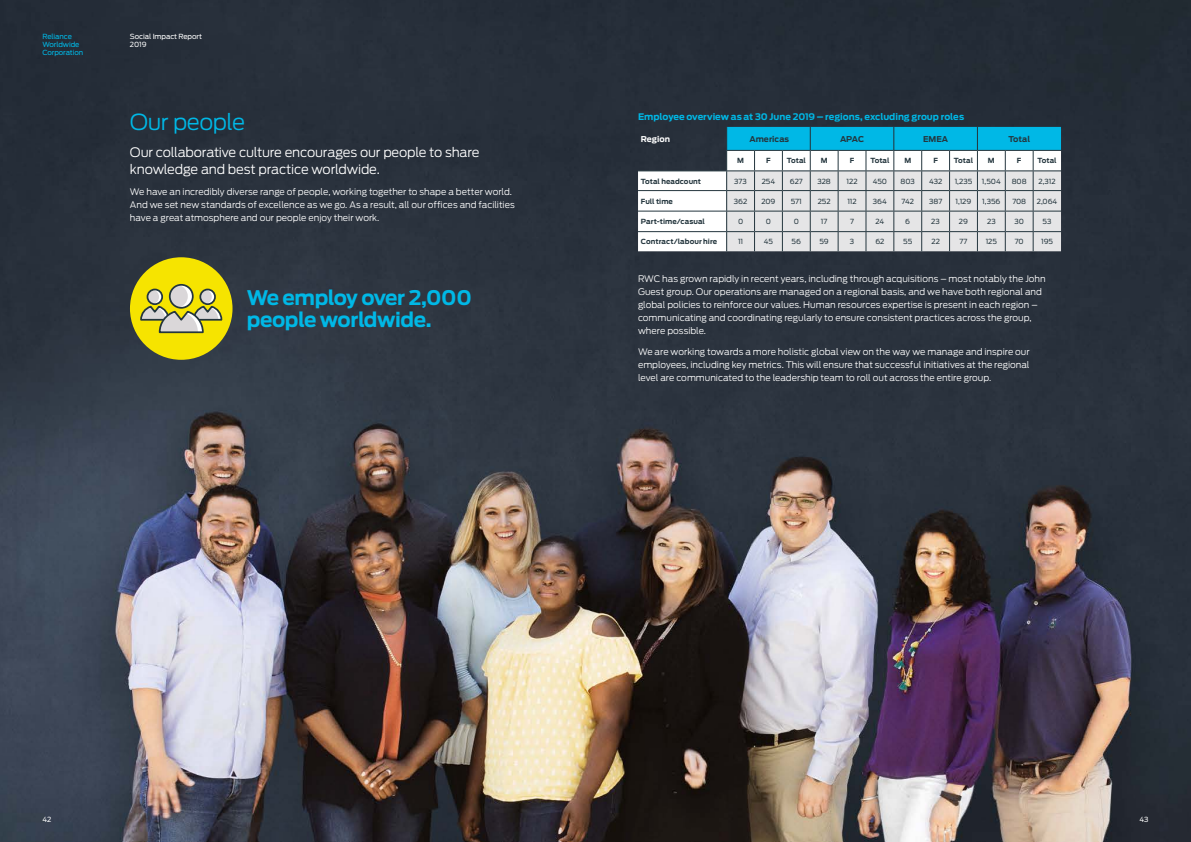
<style>
.page{position:relative;width:1191px;height:842px;background:#fff}
.page>*{position:absolute;margin:0;border:0;box-sizing:border-box;transform-origin:0 0}
.t1{font:300 22px "Antenna";letter-spacing:-.02em;color:#00b8e6}
.t2{font:700 20px/22px "Antenna";letter-spacing:-.02em;color:#00b8e6}
.t3{font:300 13px/17px "Antenna";letter-spacing:-.015em;color:#fff}
.t4{font:300 9px/13px "Antenna";letter-spacing:-.005em;color:#fff}
.t5{font:700 9px "Antenna";letter-spacing:-.005em;color:#00b8e6}
.t6{font:700 8px "Antenna";color:#24363e}
.t7{font:700 8px "Antenna";color:#fff}
.t8{font:7px "Antenna";letter-spacing:-.01em;color:#24363e}
.t9{font:700 7px "Antenna";letter-spacing:.005em;color:#24363e}
.t10{font:7px/8px "Antenna";letter-spacing:-.01em;color:#00b8e6}
.t11{font:7px/8px "Antenna";letter-spacing:-.01em;color:#fff}
</style>
<div class="page">
<img style="left:0;top:0;width:1191px;height:842px">
<div style="left:130px;top:257px;width:102px;height:103px;background:#f6e400;border-radius:50%"></div>
<div style="left:169px;top:284px;width:25px;height:25px;border:2px solid #24363e;border-radius:50%"></div>
<svg style="left:140px;top:285px;width:82px;height:48px"></svg>
<svg style="left:638px;top:150px;width:88px;height:101px"></svg>
<hr style="left:638px;top:171px;width:88px;height:1px;background:#24363e">
<hr style="left:638px;top:190px;width:88px;height:1px;background:#24363e">
<hr style="left:638px;top:211px;width:88px;height:1px;background:#24363e">
<hr style="left:638px;top:231px;width:88px;height:1px;background:#24363e">
<svg style="left:726px;top:127px;width:335px;height:124px;background:#b1d4dd"></svg>
<p class="t10" style="left:43px;top:33px;width:42px">Reliance<br>Worldwide<br>Corporation</p>
<p class="t11" style="left:130px;top:33px;width:73px">Social Impact Report<br>2019</p>
<h1 class="t1" style="left:130px;top:107px;width:117px">Our people</h1>
<h3 class="t3" style="left:130px;top:143px;width:351px">Our collaborative culture encourages our people to share knowledge and best practice worldwide.</h3>
<p class="t4" style="left:130px;top:185px;width:386px">We have an incredibly diverse range of people, working together to shape a better world.<br>And we set new standards of excellence as we go. As a result, all our offices and facilities have a great atmosphere and our people enjoy their work.</p>
<h2 class="t2" style="left:247px;top:287px;width:226px">We employ over 2,000 people worldwide.</h2>
<p class="t5" style="left:638px;top:111px;width:328px">Employee overview as at 30 June 2019 – regions, excluding group roles</p>
<p class="t7" style="left:641px;top:133px;width:31px">Region</p>
<p class="t6" style="left:749px;top:133px;width:41px">Americas</p>
<p class="t6" style="left:840px;top:133px;width:26px">APAC</p>
<p class="t6" style="left:923px;top:133px;width:27px">EMEA</p>
<p class="t6" style="left:1008px;top:133px;width:23px">Total</p>
<p class="t9" style="left:737px;top:156px;width:8px">M</p>
<p class="t9" style="left:766px;top:156px;width:6px">F</p>
<p class="t9" style="left:786px;top:156px;width:21px">Total</p>
<p class="t9" style="left:820px;top:156px;width:8px">M</p>
<p class="t9" style="left:849px;top:156px;width:6px">F</p>
<p class="t9" style="left:870px;top:156px;width:21px">Total</p>
<p class="t9" style="left:904px;top:156px;width:8px">M</p>
<p class="t9" style="left:933px;top:156px;width:6px">F</p>
<p class="t9" style="left:954px;top:156px;width:21px">Total</p>
<p class="t9" style="left:988px;top:156px;width:8px">M</p>
<p class="t9" style="left:1017px;top:156px;width:6px">F</p>
<p class="t9" style="left:1037px;top:156px;width:21px">Total</p>
<p class="t9" style="left:641px;top:176px;width:62px">Total headcount</p>
<p class="t8" style="left:734px;top:176px;width:14px">373</p>
<p class="t8" style="left:761px;top:176px;width:15px">254</p>
<p class="t8" style="left:790px;top:176px;width:14px">627</p>
<p class="t8" style="left:817px;top:176px;width:15px">328</p>
<p class="t8" style="left:846px;top:176px;width:13px">122</p>
<p class="t8" style="left:872px;top:176px;width:16px">450</p>
<p class="t8" style="left:900px;top:176px;width:16px">803</p>
<p class="t8" style="left:929px;top:176px;width:15px">432</p>
<p class="t8" style="left:954px;top:176px;width:19px">1,235</p>
<p class="t8" style="left:982px;top:176px;width:20px">1,504</p>
<p class="t8" style="left:1011px;top:176px;width:16px">808</p>
<p class="t8" style="left:1038px;top:176px;width:19px">2,312</p>
<p class="t9" style="left:641px;top:196px;width:34px">Full time</p>
<p class="t8" style="left:734px;top:196px;width:15px">362</p>
<p class="t8" style="left:761px;top:196px;width:16px">209</p>
<p class="t8" style="left:790px;top:196px;width:13px">571</p>
<p class="t8" style="left:817px;top:196px;width:14px">252</p>
<p class="t8" style="left:847px;top:196px;width:11px">112</p>
<p class="t8" style="left:873px;top:196px;width:15px">364</p>
<p class="t8" style="left:901px;top:196px;width:14px">742</p>
<p class="t8" style="left:929px;top:196px;width:15px">387</p>
<p class="t8" style="left:955px;top:196px;width:17px">1,129</p>
<p class="t8" style="left:982px;top:196px;width:20px">1,356</p>
<p class="t8" style="left:1012px;top:196px;width:15px">708</p>
<p class="t8" style="left:1036px;top:196px;width:22px">2,064</p>
<p class="t9" style="left:641px;top:217px;width:66px">Part-time/casual</p>
<p class="t8" style="left:738px;top:217px;width:7px">0</p>
<p class="t8" style="left:766px;top:217px;width:7px">0</p>
<p class="t8" style="left:793px;top:217px;width:7px">0</p>
<p class="t8" style="left:821px;top:217px;width:8px">17</p>
<p class="t8" style="left:850px;top:217px;width:5px">7</p>
<p class="t8" style="left:875px;top:217px;width:10px">24</p>
<p class="t8" style="left:905px;top:217px;width:6px">6</p>
<p class="t8" style="left:931px;top:217px;width:10px">23</p>
<p class="t8" style="left:959px;top:217px;width:11px">29</p>
<p class="t8" style="left:987px;top:217px;width:10px">23</p>
<p class="t8" style="left:1014px;top:217px;width:11px">30</p>
<p class="t8" style="left:1042px;top:217px;width:10px">53</p>
<p class="t9" style="left:641px;top:237px;width:78px">Contract/labour hire</p>
<p class="t8" style="left:738px;top:237px;width:7px">11</p>
<p class="t8" style="left:764px;top:237px;width:11px">45</p>
<p class="t8" style="left:791px;top:237px;width:11px">56</p>
<p class="t8" style="left:819px;top:237px;width:11px">59</p>
<p class="t8" style="left:850px;top:237px;width:6px">3</p>
<p class="t8" style="left:875px;top:237px;width:11px">62</p>
<p class="t8" style="left:903px;top:237px;width:10px">55</p>
<p class="t8" style="left:931px;top:237px;width:10px">22</p>
<p class="t8" style="left:959px;top:237px;width:9px">77</p>
<p class="t8" style="left:985px;top:237px;width:13px">125</p>
<p class="t8" style="left:1014px;top:237px;width:10px">70</p>
<p class="t8" style="left:1041px;top:237px;width:13px">195</p>
<p class="t4" style="left:638px;top:272px;width:409px">RWC has grown rapidly in recent years, including through acquisitions – most notably the John Guest group. Our operations are managed on a regional basis, and we have both regional and global policies to reinforce our values. Human resources expertise is present in each region – communicating and coordinating regularly to ensure consistent practices across the group, where possible.</p>
<p class="t4" style="left:638px;top:345px;width:393px;text-align:justify">We are working towards a more holistic global view on the way we manage and inspire our employees, including key metrics. This will ensure that successful initiatives at the regional level are communicated to the leadership team to roll out across the entire group.</p>
<p class="t11" style="left:43px;top:815px;width:10px">42</p>
<p class="t11" style="left:1139px;top:815px;width:10px">43</p>
</div>
